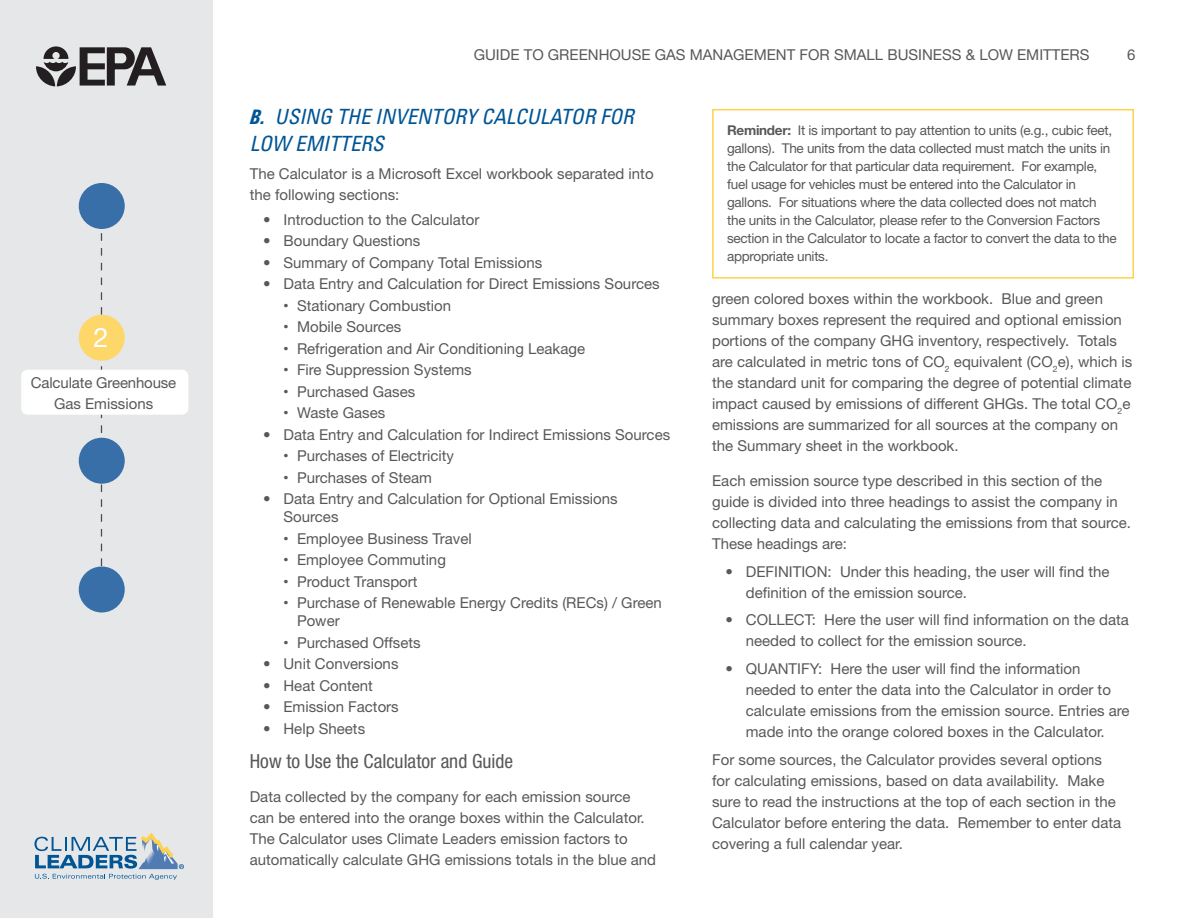
<style>
.page{position:relative;width:1188px;height:918px;background:#fff}
.page>*{position:absolute;margin:0;border:0;box-sizing:border-box;transform-origin:0 0}
.t1{font:27px "Helvetica Neue";color:#fff}
.t2{font:italic condensed 21px/27px "Univers LT Std";color:#005595}
.t3{font:condensed 19.5px "Helvetica Neue";color:#57585a}
.t4{font:15px/21px "Helvetica Neue";color:#57585a}
.t5{font:13.5px/18px "Helvetica Neue";letter-spacing:-.02em;color:#57585a}
.s1{font-family:"Univers Condensed";font-weight:700;font-stretch:normal}
.s2{font-family:"Adobe Caslon Pro"}
.s3{font-weight:700}
</style>
<div class="page">
<div style="left:0;top:0;width:213px;height:918px;background:#e6e7e9"></div>
<svg style="left:35px;top:833px;width:149px;height:47px"></svg>
<svg style="left:36px;top:46px;width:130px;height:40px"></svg>
<div style="left:712px;top:109px;width:422px;height:170px;border:2px solid #fed24c"></div>
<svg style="left:101px;top:233px;width:1px;height:334px"></svg>
<div style="left:79px;top:315px;width:46px;height:46px;background:#fed76a;border-radius:50%"></div>
<div style="left:21px;top:370px;width:167px;height:45px;background:#fff;border-radius:7px"></div>
<div style="left:79px;top:183px;width:46px;height:46px;background:#386fa9;border-radius:50%"></div>
<div style="left:79px;top:438px;width:46px;height:46px;background:#386fa9;border-radius:50%"></div>
<div style="left:79px;top:567px;width:46px;height:46px;background:#386fa9;border-radius:50%"></div>
<h1 class="t1" style="left:94px;top:321px;width:17px">2</h1>
<p class="t4" style="left:31px;top:372px;width:147px;text-align:center">Calculate Greenhouse<br>Gas Emissions</p>
<p class="t4" style="left:474px;top:44px;width:617px">Guide to Greenhouse Gas Managem ent for Small Business &amp; Low Em itters</p>
<p class="t4" style="left:1127px;top:44px;width:10px">6</p>
<h2 class="t2" style="left:250px;top:103px;width:386px"><span class="s1">B.</span> USING THE INVENTORY CALCULATOR FOR<br>LOW EMITTERS</h2>
<p class="t4" style="left:250px;top:163px;width:405px">The Calculator is a Microsoft Excel workbook separated into the following sections:</p>
<p class="t4" style="left:263px;top:209px;width:218px">• I ntroduction to the Calculator</p>
<p class="t4" style="left:263px;top:230px;width:159px">• Boundary Questions</p>
<p class="t4" style="left:263px;top:252px;width:280px">• Summary of Company Total Emissions</p>
<p class="t4" style="left:263px;top:273px;width:398px">• Data Entry and Calculation for Direct Emissions Sources</p>
<p class="t4" style="left:284px;top:295px;width:169px"><span class="s2">•</span> Stationary Combustion</p>
<p class="t4" style="left:284px;top:316px;width:119px"><span class="s2">•</span> Mobile Sources</p>
<p class="t4" style="left:284px;top:338px;width:303px"><span class="s2">•</span> Refrigeration and Air Conditioning Leakage</p>
<p class="t4" style="left:284px;top:359px;width:190px"><span class="s2">•</span> Fire Suppression Systems</p>
<p class="t4" style="left:284px;top:381px;width:133px"><span class="s2">•</span> Purchased Gases</p>
<p class="t4" style="left:284px;top:402px;width:103px"><span class="s2">•</span> Waste Gases</p>
<p class="t4" style="left:263px;top:424px;width:408px">• Data Entry and Calculation for I ndirect Emissions Sources</p>
<p class="t4" style="left:284px;top:445px;width:172px"><span class="s2">•</span> Purchases of Electricity</p>
<p class="t4" style="left:284px;top:467px;width:150px"><span class="s2">•</span> Purchases of Steam</p>
<p class="t4" style="left:284px;top:490px;width:336px;line-height:18px;text-indent:-20px">• Data Entry and Calculation for Optional Emissions<br>Sources</p>
<p class="t4" style="left:284px;top:528px;width:190px"><span class="s2">•</span> Employee Business Travel</p>
<p class="t4" style="left:284px;top:549px;width:164px"><span class="s2">•</span> Employee Commuting</p>
<p class="t4" style="left:284px;top:571px;width:136px"><span class="s2">•</span> Product Transport</p>
<p class="t4" style="left:297px;top:594px;width:366px;line-height:18px;text-indent:-14px"><span class="s2">•</span> Purchase of Renewable Energy Credits (RECs) / Green<br>Power</p>
<p class="t4" style="left:284px;top:632px;width:139px"><span class="s2">•</span> Purchased Offsets</p>
<p class="t4" style="left:263px;top:653px;width:137px">• Unit Conversions</p>
<p class="t4" style="left:263px;top:675px;width:111px">• H eat Content</p>
<p class="t4" style="left:263px;top:696px;width:137px">• Emission Factors</p>
<p class="t4" style="left:263px;top:718px;width:103px">• Help Sheets</p>
<h3 class="t3" style="left:250px;top:749px;width:265px">How to Use the Calculator and Guide</h3>
<p class="t4" style="left:250px;top:786px;width:408px">Data collected by the company for each emission source can be entered into the orange boxes within the Calculator.<br>The Calculator uses Climate Leaders emission factors to automatically calculate GHG emissions totals in the blue and</p>
<p class="t5" style="left:727px;top:121px;width:391px"><span class="s3">Reminder:</span> It is important to pay attention to units (e.g., cubic feet, gallons). The units from the data collected must match the units in the Calculator for that particular data requirement. For example, fuel usage for vehicles must be entered into the Calculator in gallons. For situations where the data collected does not match the units in the Calculator, please refer to the Conversion Factors section in the Calculator to locate a factor to convert the data to the appropriate units.</p>
<p class="t4" style="left:712px;top:288px;width:422px">green colored boxes within the workbook. Blue and green summary boxes represent the required and optional emission portions of the company GH G inventory, respectively. Totals are calculated in metric tons of CO<sub>2</sub> equivalent (CO<sub>2</sub>e), which is the standard unit for comparing the degree of potential climate impact caused by emissions of different GH Gs. The total CO<sub>2</sub>e emissions are summarized for all sources at the company on the Summary sheet in the workbook.</p>
<p class="t4" style="left:712px;top:470px;width:420px">Each emission source type described in this section of the guide is divided into three headings to assist the company in collecting data and calculating the emissions from that source.<br>These headings are:</p>
<p class="t4" style="left:726px;top:561px;width:30px">• DEFINITION</p>
<p class="t4" style="left:746px;top:561px;width:365px;text-indent:82px">: Under this heading, the user will find the definition of the emission source.</p>
<p class="t4" style="left:726px;top:609px;width:42px">• COLLE</p>
<p class="t4" style="left:746px;top:609px;width:385px;text-indent:48px">CT: Here the user will find information on the data needed to collect for the emission source.</p>
<p class="t4" style="left:726px;top:658px;width:42px">• QUANTIF</p>
<p class="t4" style="left:746px;top:658px;width:385px;text-indent:64px">Y: Here the user will find the information needed to enter the data into the Calculator in order to calculate emissions from the emission source. Entries are made into the orange colored boxes in the Calculator.</p>
<p class="t4" style="left:712px;top:749px;width:411px">For some sources, the Calculator provides several options for calculating emissions, based on data availability. Make sure to read the instructions at the top of each section in the Calculator before entering the data. Remember to enter data covering a full calendar year.</p>
</div>
